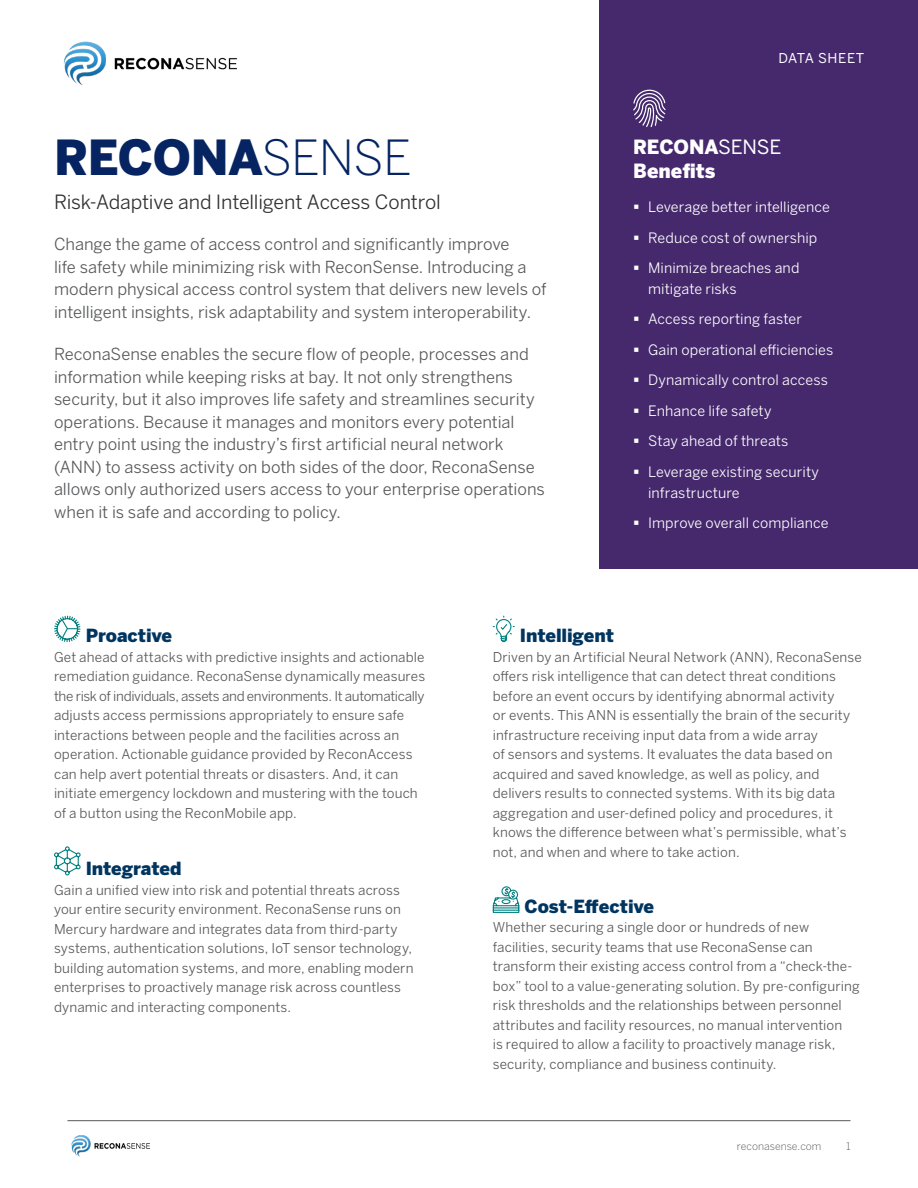
<style>
.page{position:relative;width:918px;height:1188px;background:#fff}
.page>*{position:absolute;margin:0;border:0;box-sizing:border-box;transform-origin:0 0}
.t1{font:900 48px "Benton Sans";letter-spacing:-.015em;color:#052461}
.Section_Subtitle{font:19.5px "Benton Sans";letter-spacing:-.01em;color:#312f30}
.Section_Title{font:900 19.5px/24px "Benton Sans";letter-spacing:-.005em;color:#fff}
.Section_Title-2{font:900 18px "Benton Sans";letter-spacing:-.005em;color:#003560}
.Main__Body{font:16.5px/22.5px "Benton Sans";color:#57585a}
.Main__Body-2{font:14.25px/21px "Benton Sans";letter-spacing:.005em;color:#fff}
.Main__Body-3{font:13.5px/19.5px "Benton Sans";letter-spacing:.01em;color:#57585a}
.t2{font:13.5px "Benton Sans";letter-spacing:.05em;color:#fff}
.t3{font:300 10.5px "Benton Sans";color:#57585a}
.s1{font-weight:300}
.s2{font-weight:400}
</style>
<div class="page">
<div style="left:599px;top:0;width:319px;height:568px;background:#46286d"></div>
<svg style="left:54px;top:615px;width:27px;height:27px"></svg>
<svg style="left:54px;top:846px;width:27px;height:30px"></svg>
<svg style="left:492px;top:615px;width:23px;height:28px"></svg>
<svg style="left:492px;top:886px;width:28px;height:27px"></svg>
<svg style="left:633px;top:89px;width:33px;height:39px"></svg>
<hr style="left:68px;top:1120px;width:782px;height:1px;background:#57585a">
<img style="left:71px;top:1135px;width:78px;height:21px">
<img style="left:64px;top:41px;width:172px;height:45px">
<p class="t1" style="left:54px;top:128px;width:359px">RECONA<span class="s1">SENSE</span></p>
<p class="Section_Subtitle" style="left:54px;top:191px;width:388px">Risk-Adaptive and Intelligent Access Control</p>
<p class="Main__Body" style="left:54px;top:233px;width:494px">Change the game of access control and significantly improve<br>life safety while minimizing risk with ReconSense. Introducing a modern physical access control system that delivers new levels of intelligent insights, risk adaptability and system interoperability.</p>
<p class="Main__Body" style="left:54px;top:343px;width:492px">ReconaSense enables the secure flow of people, processes and information while keeping risks at bay. It not only strengthens security, but it also improves life safety and streamlines security operations. Because it manages and monitors every potential entry point using the industry’s first artificial neural network (ANN) to assess activity on both sides of the door, ReconaSense allows only authorized users access to your enterprise operations when it is safe and according to policy.</p>
<p class="t2" style="left:778px;top:50px;width:87px">DATA SHEET</p>
<p class="Section_Title" style="left:633px;top:134px;width:150px">RECONA<span class="s2">SENSE<br></span>Benefits</p>
<p class="Main__Body-2" style="left:633px;top:196px;width:198px">▪ Leverage better intelligence</p>
<p class="Main__Body-2" style="left:633px;top:227px;width:186px">▪ Reduce cost of ownership</p>
<p class="Main__Body-2" style="left:648px;top:257px;width:153px;text-indent:-15px">▪ Minimize breaches and mitigate risks</p>
<p class="Main__Body-2" style="left:633px;top:309px;width:170px">▪ Access reporting faster</p>
<p class="Main__Body-2" style="left:633px;top:339px;width:202px">▪ Gain operational efficiencies</p>
<p class="Main__Body-2" style="left:633px;top:369px;width:196px">▪ Dynamically control access</p>
<p class="Main__Body-2" style="left:633px;top:400px;width:140px">▪ Enhance life safety</p>
<p class="Main__Body-2" style="left:633px;top:430px;width:157px">▪ Stay ahead of threats</p>
<p class="Main__Body-2" style="left:648px;top:461px;width:172px;text-indent:-15px">▪ Leverage existing security infrastructure</p>
<p class="Main__Body-2" style="left:633px;top:512px;width:197px">▪ Improve overall compliance</p>
<p class="Section_Title-2" style="left:86px;top:625px;width:88px">Proactive</p>
<p class="Main__Body-3" style="left:54px;top:647px;width:373px">Get ahead of attacks with predictive insights and actionable remediation guidance. ReconaSense dynamically measures the risk of individuals, assets and environments. It automatically adjusts access permissions appropriately to ensure safe interactions between people and the facilities across an operation. Actionable guidance provided by ReconAccess can help avert potential threats or disasters. And, it can initiate emergency lockdown and mustering with the touch of a button using the ReconMobile app.</p>
<p class="Section_Title-2" style="left:86px;top:858px;width:97px">Integrated</p>
<p class="Main__Body-3" style="left:54px;top:880px;width:361px">Gain a unified view into risk and potential threats across your entire security environment. ReconaSense runs on Mercury hardware and integrates data from third-party systems, authentication solutions, IoT sensor technology, building automation systems, and more, enabling modern enterprises to proactively manage risk across countless dynamic and interacting components.</p>
<p class="Section_Title-2" style="left:520px;top:625px;width:96px">Intelligent</p>
<p class="Main__Body-3" style="left:493px;top:647px;width:371px">Driven by an Artificial Neural Network (ANN), ReconaSense offers risk intelligence that can detect threat conditions before an event occurs by identifying abnormal activity<br>or events. This ANN is essentially the brain of the security infrastructure receiving input data from a wide array<br>of sensors and systems. It evaluates the data based on acquired and saved knowledge, as well as policy, and delivers results to connected systems. With its big data aggregation and user-defined policy and procedures, it knows the difference between what’s permissible, what’s not, and when and where to take action.</p>
<p class="Section_Title-2" style="left:525px;top:896px;width:131px">Cost-Effective</p>
<p class="Main__Body-3" style="left:493px;top:918px;width:368px">Whether securing a single door or hundreds of new facilities, security teams that use ReconaSense can transform their existing access control from a “check-the&shy;box” tool to a value-generating solution. By pre-configuring risk thresholds and the relationships between personnel attributes and facility resources, no manual intervention<br>is required to allow a facility to proactively manage risk, security, compliance and business continuity.</p>
<p class="t3" style="left:737px;top:1140px;width:86px">reconasense.com</p>
<p class="t3" style="left:846px;top:1140px;width:6px">1</p>
</div>
